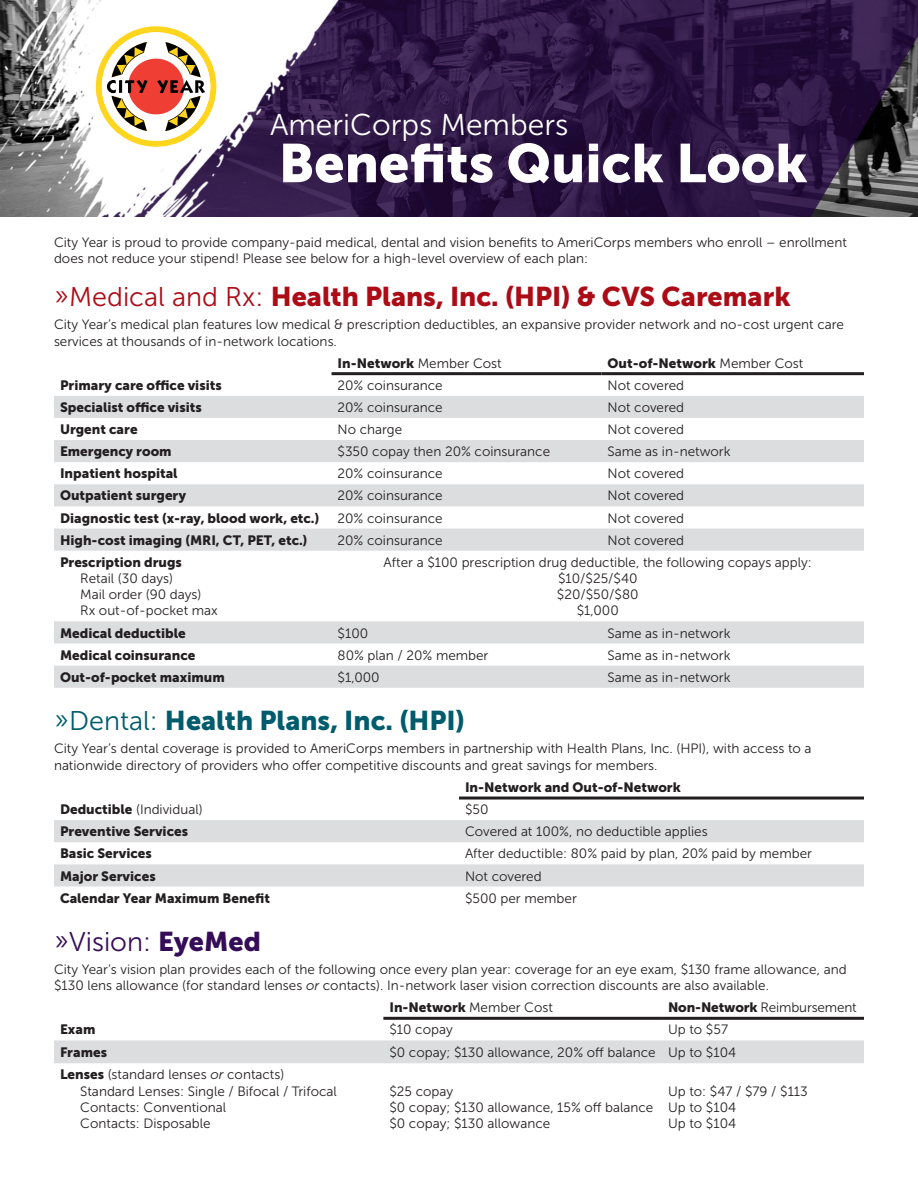
<style>
.page{position:relative;width:918px;height:1188px;background:#fff}
.page>*{position:absolute;margin:0;border:0;box-sizing:border-box;transform-origin:0 0}
.Body{font:54px "Museo Sans 900";color:#fff}
.Body-2{font:30px "Museo Sans 300";color:#fff}
.H2-red{font:27px "Museo Sans 900";color:#ac0c16}
.H2-green{font:27px "Museo Sans 900";color:#005c6c}
.H2-cyan{font:27px "Museo Sans 300";color:#350c57}
.Body-3{font:13.5px/16.5px "Museo Sans 300";color:#231f20}
.TableBody{font:13.5px "Museo Sans 300";color:#231f20}
.TableHeaders{font:13.5px "Museo Sans 900";color:#231f20}
.TableBody-2{font:13.5px "Museo Sans 900";color:#231f20}
.TableHeaders-2{font:13.5px "Museo Sans 300";letter-spacing:-.01em;color:#231f20}
.Body-4{font:13.5px "Museo Sans 900";color:#231f20}
.s1{font-family:"Museo Sans 300"}
.s2{font-family:"Museo Sans 900"}
.s3{font-style:italic}
</style>
<div class="page">
<img style="left:0;top:0;width:918px;height:216px">
<svg style="left:95px;top:26px;width:121px;height:121px"></svg>
<svg style="left:54px;top:820px;width:810px;height:67px;fill:#dcdddf"></svg>
<hr style="left:459px;top:797px;width:405px;height:3px;background:#231f20">
<svg style="left:54px;top:396px;width:810px;height:292px"></svg>
<hr style="left:332px;top:372px;width:270px;height:3px;background:#231f20">
<hr style="left:602px;top:372px;width:262px;height:3px;background:#231f20">
<div style="left:54px;top:1040px;width:810px;height:23px;background:#dcdddf"></div>
<hr style="left:383px;top:1017px;width:279px;height:3px;background:#231f20">
<hr style="left:662px;top:1017px;width:202px;height:3px;background:#231f20">
<p class="Body-2" style="left:270px;top:109px;width:300px">AmeriCorps Members</p>
<p class="Body" style="left:279px;top:133px;width:530px">Benefits Quick Look</p>
<p class="Body-3" style="left:54px;top:234px;width:794px">City Year is proud to provide company-paid medical, dental and vision benefits to AmeriCorps members who enroll – enrollment does not reduce your stipend! Please see below for a high-level overview of each plan:</p>
<p class="H2-red" style="left:54px;top:281px;width:738px"><span class="s1">»Medical and Rx:</span> Health Plans, Inc. (HPI) &amp; CVS Caremark</p>
<p class="Body-3" style="left:54px;top:316px;width:792px">City Year’s medical plan features low medical &amp; prescription deductibles, an expansive provider network and no-cost urgent care services at thousands of in-network locations.</p>
<p class="TableHeaders" style="left:338px;top:355px;width:166px">In-Network <span class="s1">Member Cost</span></p>
<p class="TableHeaders" style="left:608px;top:355px;width:197px">Out-of-Network <span class="s1">Member Cost</span></p>
<p class="TableHeaders" style="left:60px;top:377px;width:163px">Primary care office visits</p>
<p class="TableBody" style="left:338px;top:378px;width:107px">20% coinsurance</p>
<p class="TableBody" style="left:608px;top:378px;width:78px">Not covered</p>
<p class="TableHeaders" style="left:60px;top:400px;width:143px">Specialist office visits</p>
<p class="TableBody" style="left:338px;top:400px;width:107px">20% coinsurance</p>
<p class="TableBody" style="left:608px;top:400px;width:78px">Not covered</p>
<p class="TableHeaders" style="left:60px;top:422px;width:79px">Urgent care</p>
<p class="TableBody" style="left:338px;top:422px;width:66px">No charge</p>
<p class="TableBody" style="left:608px;top:422px;width:78px">Not covered</p>
<p class="TableHeaders" style="left:60px;top:444px;width:113px">Emergency room</p>
<p class="TableBody" style="left:338px;top:444px;width:214px">$350 copay then 20% coinsurance</p>
<p class="TableBody" style="left:608px;top:444px;width:124px">Same as in-network</p>
<p class="TableHeaders" style="left:60px;top:466px;width:119px">Inpatient hospital</p>
<p class="TableBody" style="left:338px;top:466px;width:107px">20% coinsurance</p>
<p class="TableBody" style="left:608px;top:466px;width:78px">Not covered</p>
<p class="TableHeaders" style="left:60px;top:488px;width:128px">Outpatient surgery</p>
<p class="TableBody" style="left:338px;top:489px;width:107px">20% coinsurance</p>
<p class="TableBody" style="left:608px;top:489px;width:78px">Not covered</p>
<p class="TableHeaders" style="left:60px;top:510px;width:261px">Diagnostic test (x-ray, blood work, etc.)</p>
<p class="TableBody" style="left:338px;top:511px;width:107px">20% coinsurance</p>
<p class="TableBody" style="left:608px;top:511px;width:78px">Not covered</p>
<p class="TableHeaders" style="left:60px;top:532px;width:249px">High-cost imaging (MRI, CT, PET, etc.)</p>
<p class="TableBody" style="left:338px;top:533px;width:107px">20% coinsurance</p>
<p class="TableBody" style="left:608px;top:533px;width:78px">Not covered</p>
<p class="Body-4" style="left:60px;top:554px;width:123px">Prescription drugs</p>
<p class="Body-3" style="left:80px;top:570px;width:94px">Retail (30 days)</p>
<p class="Body-3" style="left:80px;top:586px;width:123px">Mail order (90 days)</p>
<p class="TableHeaders-2" style="left:80px;top:603px;width:139px">Rx out-of-pocket max</p>
<p class="TableBody" style="left:384px;top:555px;width:430px">After a $100 prescription drug deductible, the following copays apply:</p>
<p class="TableBody" style="left:558px;top:571px;width:81px">$10/$25/$40</p>
<p class="TableBody" style="left:557px;top:587px;width:83px">$20/$50/$80</p>
<p class="TableBody" style="left:577px;top:603px;width:44px">$1,000</p>
<p class="TableHeaders" style="left:60px;top:625px;width:127px">Medical deductible</p>
<p class="TableBody" style="left:338px;top:626px;width:32px">$100</p>
<p class="TableBody" style="left:608px;top:626px;width:124px">Same as in-network</p>
<p class="TableHeaders" style="left:60px;top:647px;width:137px">Medical coinsurance</p>
<p class="TableBody" style="left:338px;top:648px;width:152px">80% plan / 20% member</p>
<p class="TableBody" style="left:608px;top:648px;width:124px">Same as in-network</p>
<p class="TableHeaders" style="left:60px;top:669px;width:166px">Out-of-pocket maximum</p>
<p class="TableBody" style="left:338px;top:670px;width:44px">$1,000</p>
<p class="TableBody" style="left:608px;top:670px;width:124px">Same as in-network</p>
<p class="H2-green" style="left:54px;top:705px;width:412px"><span class="s1">»Dental:</span> Health Plans, Inc. (HPI)</p>
<p class="Body-3" style="left:54px;top:741px;width:759px">City Year’s dental coverage is provided to AmeriCorps members in partnership with Health Plans, Inc. (HPI), with access to a nationwide directory of providers who offer competitive discounts and great savings for members.</p>
<p class="TableHeaders" style="left:465px;top:780px;width:217px">In-Network and Out-of-Network</p>
<p class="TableBody" style="left:60px;top:802px;width:144px"><span class="s2">Deductible</span> (Individual)</p>
<p class="TableBody" style="left:465px;top:802px;width:25px">$50</p>
<p class="TableBody-2" style="left:60px;top:824px;width:130px">Preventive Services</p>
<p class="TableBody" style="left:465px;top:824px;width:244px">Covered at 100%, no deductible applies</p>
<p class="TableBody-2" style="left:60px;top:846px;width:93px">Basic Services</p>
<p class="TableBody" style="left:465px;top:846px;width:349px">After deductible: 80% paid by plan, 20% paid by member</p>
<p class="TableBody-2" style="left:60px;top:868px;width:97px">Major Services</p>
<p class="TableBody" style="left:465px;top:869px;width:78px">Not covered</p>
<p class="TableBody-2" style="left:60px;top:890px;width:212px">Calendar Year Maximum Benefit</p>
<p class="TableBody" style="left:465px;top:891px;width:113px">$500 per member</p>
<p class="H2-cyan" style="left:54px;top:927px;width:208px">»Vision: <span class="s2">EyeMed</span></p>
<p class="Body-3" style="left:54px;top:961px;width:794px">City Year’s vision plan provides each of the following once every plan year: coverage for an eye exam, $130 frame allowance, and $130 lens allowance (for standard lenses <span class="s3">or</span> contacts). In-network laser vision correction discounts are also available.</p>
<p class="TableHeaders" style="left:389px;top:1000px;width:165px">In-Network <span class="s1">Member Cost</span></p>
<p class="TableHeaders-2" style="left:668px;top:1000px;width:190px"><span class="s2">Non-Network</span> Reimbursement</p>
<p class="TableBody-2" style="left:60px;top:1022px;width:37px">Exam</p>
<p class="TableBody" style="left:389px;top:1023px;width:65px">$10 copay</p>
<p class="TableBody" style="left:668px;top:1023px;width:61px">Up to $57</p>
<p class="TableBody-2" style="left:60px;top:1044px;width:49px">Frames</p>
<p class="TableBody" style="left:389px;top:1045px;width:268px">$0 copay; $130 allowance, 20% off balance</p>
<p class="TableBody" style="left:668px;top:1045px;width:70px">Up to $104</p>
<p class="TableBody" style="left:60px;top:1067px;width:226px"><span class="s2">Lenses</span> (standard lenses <span class="s3">or</span> contacts)</p>
<p class="TableBody" style="left:80px;top:1084px;width:258px">Standard Lenses: Single / Bifocal / Trifocal</p>
<p class="Body-3" style="left:80px;top:1099px;width:147px">Contacts: Conventional</p>
<p class="Body-3" style="left:80px;top:1115px;width:132px">Contacts: Disposable</p>
<p class="TableBody" style="left:389px;top:1084px;width:65px">$25 copay</p>
<p class="TableBody" style="left:389px;top:1100px;width:266px">$0 copay; $130 allowance, 15% off balance</p>
<p class="TableBody" style="left:389px;top:1116px;width:162px">$0 copay; $130 allowance</p>
<p class="TableBody" style="left:668px;top:1084px;width:141px">Up to: $47 / $79 / $113</p>
<p class="TableBody" style="left:668px;top:1100px;width:70px">Up to $104</p>
<p class="TableBody" style="left:668px;top:1116px;width:70px">Up to $104</p>
</div>
